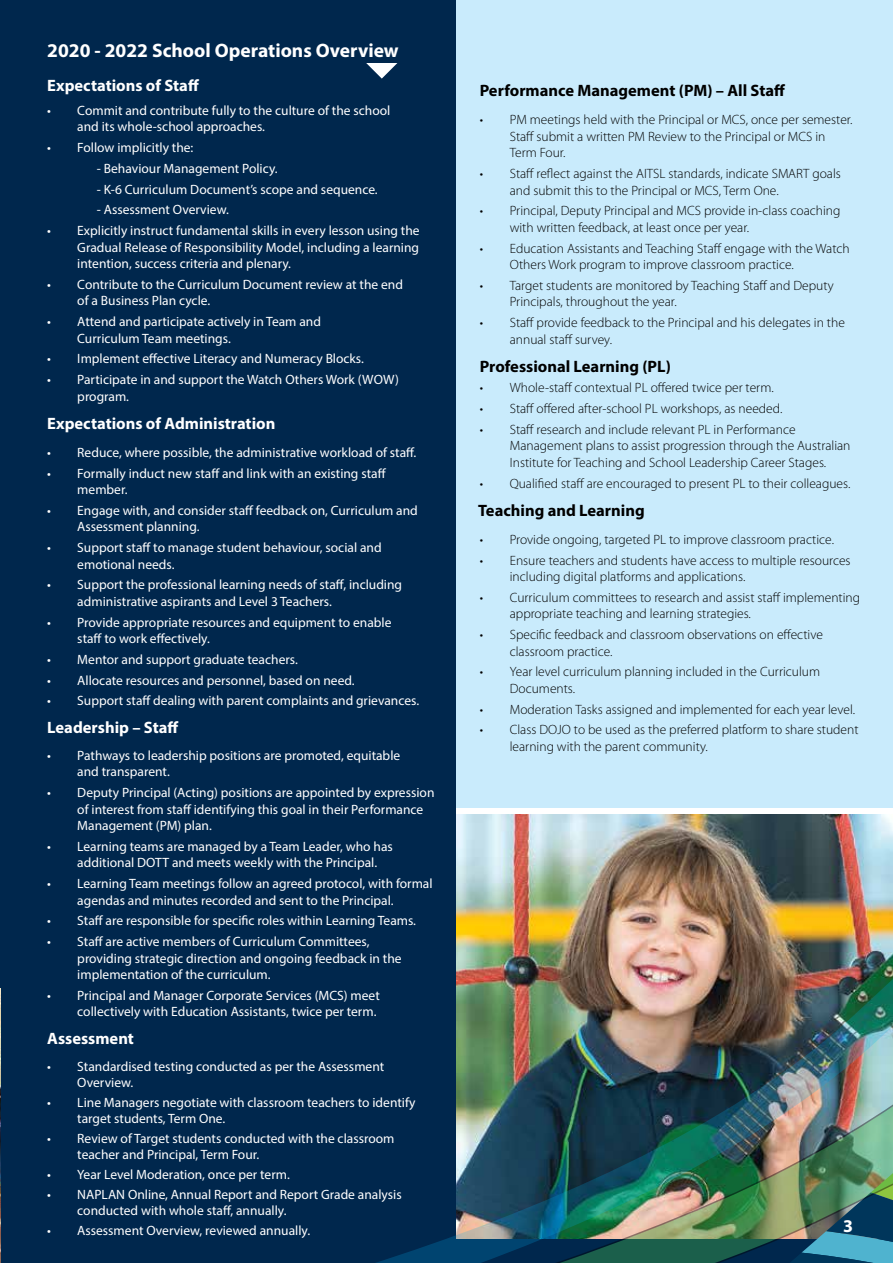
<style>
.page{position:relative;width:893px;height:1263px;background:#fff}
.page>*{position:absolute;margin:0;border:0;box-sizing:border-box;transform-origin:0 0}
.t1{font:700 19.5px "Myriad Pro";color:#fff}
.t2{font:700 18px "Myriad Pro";color:#fff}
.t3{font:700 16.5px "Myriad Pro";color:#000}
.t4{font:700 16.5px "Myriad Pro";color:#fff}
.t5{font:13.5px/16.5px "Myriad Pro";color:#fff}
.t6{font:300 13.5px/16.5px "Myriad Pro";color:#000}
</style>
<div class="page">
<div style="left:453px;top:0;width:440px;height:808px;background:#c9ebfc"></div>
<div style="left:0;top:1239px;width:893px;height:24px;background:#00274d"></div>
<div style="left:0;top:55px;width:455px;height:1195px;background:#00274d"></div>
<svg style="left:366px;top:63px;width:32px;height:16px"></svg>
<img style="left:376px;top:761px;width:517px;height:502px">
<div style="left:0;top:0;width:455px;height:62px;background:#00274d"></div>
<img style="left:0;top:989px;width:1px;height:274px">
<h1 class="t1" style="left:47px;top:38px;width:353px">2020 - 2022 School Operations Overview</h1>
<p class="t4" style="left:47px;top:75px;width:153px">Expectations of Staff</p>
<p class="t5" style="left:77px;top:102px;width:315px;text-indent:-30px">• Commit and contribute fully to the culture of the school and its whole-school approaches.</p>
<p class="t5" style="left:47px;top:139px;width:148px">• Follow implicitly the:</p>
<p class="t5" style="left:97px;top:160px;width:182px">- Behaviour Management Policy.</p>
<p class="t5" style="left:97px;top:181px;width:282px">- K-6 Curriculum Document’s scope and sequence.</p>
<p class="t5" style="left:97px;top:201px;width:134px">- Assessment Overview.</p>
<p class="t5" style="left:77px;top:222px;width:344px;text-align:justify;text-indent:-30px">• Explicitly instruct fundamental skills in every lesson using the Gradual Release of Responsibility Model, including a learning intention, success criteria and plenary.</p>
<p class="t5" style="left:77px;top:276px;width:327px;text-indent:-30px">• Contribute to the Curriculum Document review at the end of a Business Plan cycle.</p>
<p class="t5" style="left:77px;top:313px;width:245px;text-indent:-30px">• Attend and participate actively in Team and<br>Curriculum Team meetings.</p>
<p class="t5" style="left:47px;top:350px;width:318px">• Implement effective Literacy and Numeracy Blocks.</p>
<p class="t5" style="left:77px;top:371px;width:323px;text-indent:-30px">• Participate in and support the Watch Others Work (WOW) program.</p>
<p class="t4" style="left:47px;top:412px;width:230px">Expectations of Administration</p>
<p class="t5" style="left:47px;top:444px;width:371px">• Reduce, where possible, the administrative workload of staff.</p>
<p class="t5" style="left:77px;top:464px;width:310px;text-indent:-30px">• Formally induct new staff and link with an existing staff member.</p>
<p class="t5" style="left:77px;top:502px;width:342px;text-indent:-30px">• Engage with, and consider staff feedback on, Curriculum and<br>Assessment planning.</p>
<p class="t5" style="left:77px;top:539px;width:306px;text-indent:-30px">• Support staff to manage student behaviour, social and emotional needs.</p>
<p class="t5" style="left:77px;top:576px;width:326px;text-indent:-30px">• Support the professional learning needs of staff, including administrative aspirants and Level 3 Teachers.</p>
<p class="t5" style="left:77px;top:613px;width:316px;text-indent:-30px">• Provide appropriate resources and equipment to enable staff to work effectively.</p>
<p class="t5" style="left:47px;top:651px;width:252px">• Mentor and support graduate teachers.</p>
<p class="t5" style="left:47px;top:671px;width:309px">• Allocate resources and personnel, based on need.</p>
<p class="t5" style="left:47px;top:692px;width:373px">• Support staff dealing with parent complaints and grievances.</p>
<p class="t4" style="left:47px;top:717px;width:133px">Leadership – Staff</p>
<p class="t5" style="left:77px;top:747px;width:324px;text-indent:-30px">• Pathways to leadership positions are promoted, equitable and transparent.</p>
<p class="t5" style="left:77px;top:784px;width:359px;text-indent:-30px">• Deputy Principal (Acting) positions are appointed by expression of interest from staff identifying this goal in their Performance<br>Management (PM) plan.</p>
<p class="t5" style="left:77px;top:838px;width:317px;text-indent:-30px">• Learning teams are managed by a Team Leader, who has additional DOTT and meets weekly with the Principal.</p>
<p class="t5" style="left:77px;top:875px;width:357px;text-indent:-30px">• Learning Team meetings follow an agreed protocol, with formal agendas and minutes recorded and sent to the Principal.</p>
<p class="t5" style="left:47px;top:912px;width:370px">• Staff are responsible for specific roles within Learning Teams.</p>
<p class="t5" style="left:77px;top:933px;width:326px;text-indent:-30px">• Staff are active members of Curriculum Committees, providing strategic direction and ongoing feedback in the implementation of the curriculum.</p>
<p class="t5" style="left:47px;top:987px;width:334px;text-align:right">• Principal and Manager Corporate Services (MCS) meet collectively with Education Assistants, twice per term.</p>
<p class="t4" style="left:47px;top:1028px;width:88px">Assessment</p>
<p class="t5" style="left:77px;top:1058px;width:308px;text-indent:-30px">• Standardised testing conducted as per the Assessment<br>Overview.</p>
<p class="t5" style="left:77px;top:1095px;width:340px;line-height:15.8px;text-indent:-30px">• Line Managers negotiate with classroom teachers to identify target students, Term One.</p>
<p class="t5" style="left:77px;top:1130px;width:319px;line-height:15.8px;text-indent:-30px">• Review of Target students conducted with the classroom teacher and Principal, Term Four.</p>
<p class="t5" style="left:47px;top:1166px;width:244px">• Year Level Moderation, once per term.</p>
<p class="t5" style="left:77px;top:1186px;width:326px;line-height:15.8px;text-indent:-30px">• NAPLAN Online, Annual Report and Report Grade analysis conducted with whole staff, annually.</p>
<p class="t5" style="left:47px;top:1222px;width:264px">• Assessment Overview, reviewed annually.</p>
<h2 class="t2" style="left:843px;top:1214px;width:11px">3</h2>
<p class="t3" style="left:480px;top:80px;width:307px">Performance Management (PM) – All Staff</p>
<p class="t6" style="left:510px;top:112px;width:344px;text-indent:-30px">• PM meetings held with the Principal or MCS, once per semester.<br>Staff submit a written PM Review to the Principal or MCS in<br>Term Four.</p>
<p class="t6" style="left:510px;top:166px;width:333px;text-indent:-30px">• Staff reflect against the AITSL standards, indicate SMART goals and submit this to the Principal or MCS, Term One.</p>
<p class="t6" style="left:510px;top:203px;width:332px;text-indent:-30px">• Principal, Deputy Principal and MCS provide in-class coaching with written feedback, at least once per year.</p>
<p class="t6" style="left:510px;top:240px;width:341px;text-indent:-30px">• Education Assistants and Teaching Staff engage with the Watch<br>Others Work program to improve classroom practice.</p>
<p class="t6" style="left:510px;top:277px;width:325px;text-indent:-30px">• Target students are monitored by Teaching Staff and Deputy<br>Principals, throughout the year.</p>
<p class="t6" style="left:510px;top:315px;width:337px;text-indent:-30px">• Staff provide feedback to the Principal and his delegates in the annual staff survey.</p>
<p class="t3" style="left:480px;top:355px;width:193px">Professional Learning (PL)</p>
<p class="t6" style="left:480px;top:380px;width:295px">• Whole-staff contextual PL offered twice per term.</p>
<p class="t6" style="left:480px;top:401px;width:304px">• Staff offered after-school PL workshops, as needed.</p>
<p class="t6" style="left:510px;top:421px;width:342px;text-indent:-30px">• Staff research and include relevant PL in Performance<br>Management plans to assist progression through the Australian<br>Institute for Teaching and School Leadership Career Stages.</p>
<p class="t6" style="left:480px;top:475px;width:372px">• Qualified staff are encouraged to present PL to their colleagues.</p>
<p class="t3" style="left:478px;top:499px;width:168px">Teaching and Learning</p>
<p class="t6" style="left:480px;top:531px;width:356px">• Provide ongoing, targeted PL to improve classroom practice.</p>
<p class="t6" style="left:510px;top:552px;width:342px;text-indent:-30px">• Ensure teachers and students have access to multiple resources including digital platforms and applications.</p>
<p class="t6" style="left:510px;top:589px;width:352px;text-indent:-30px">• Curriculum committees to research and assist staff implementing appropriate teaching and learning strategies.</p>
<p class="t6" style="left:510px;top:626px;width:315px;text-indent:-30px">• Specific feedback and classroom observations on effective classroom practice.</p>
<p class="t6" style="left:510px;top:664px;width:312px;text-indent:-30px">• Year level curriculum planning included in the Curriculum<br>Documents.</p>
<p class="t6" style="left:480px;top:701px;width:377px">• Moderation Tasks assigned and implemented for each year level.</p>
<p class="t6" style="left:510px;top:722px;width:350px;text-indent:-30px">• Class DOJO to be used as the preferred platform to share student learning with the parent community.</p>
</div>
